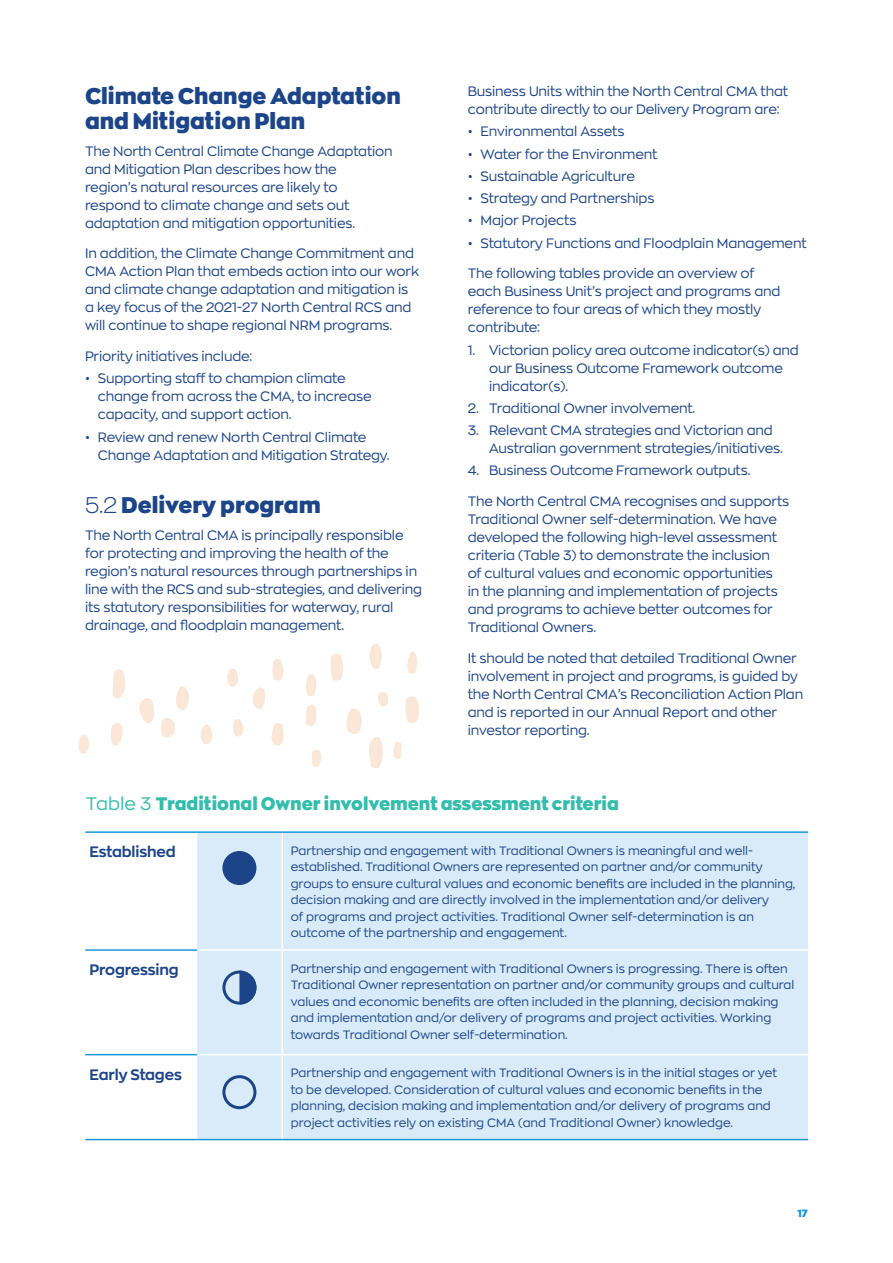
<style>
.page{position:relative;width:893px;height:1263px;background:#fff}
.page>*{position:absolute;margin:0;border:0;box-sizing:border-box;transform-origin:0 0}
.t1{font:900 22.5px/25.5px "Zona Pro";color:#1c4489}
.t2{font:900 18px "Zona Pro";color:#33bdac}
.t3{font:700 15px "Zona Pro";letter-spacing:-.01em;color:#1c4489}
.t4{font:13.5px/18px "Zona Pro";letter-spacing:-.01em;color:#1c4489}
.t5{font:12px/16.5px "Zona Pro";color:#1c4489}
.t6{font:900 10.5px "Zona Pro";color:#1899d6}
.s1{font-weight:300}
.s2{font-weight:400}
</style>
<div class="page">
<div style="left:197px;top:833px;width:611px;height:306px;background:#d9ebf8"></div>
<hr style="left:281px;top:833px;width:2px;height:116px;background:#fff">
<hr style="left:281px;top:951px;width:2px;height:103px;background:#fff">
<hr style="left:281px;top:1055px;width:2px;height:84px;background:#fff">
<hr style="left:197px;top:949px;width:85px;height:2px;background:#fff">
<hr style="left:282px;top:949px;width:526px;height:2px;background:#fff">
<hr style="left:197px;top:1054px;width:85px;height:1px;background:#fff">
<hr style="left:282px;top:1054px;width:526px;height:1px;background:#fff">
<hr style="left:85px;top:831px;width:112px;height:2px;background:#1899d6">
<hr style="left:197px;top:831px;width:85px;height:2px;background:#1899d6">
<hr style="left:282px;top:831px;width:526px;height:2px;background:#1899d6">
<hr style="left:85px;top:1139px;width:112px;height:1px;background:#1899d6">
<hr style="left:197px;top:1139px;width:85px;height:1px;background:#1899d6">
<hr style="left:282px;top:1139px;width:526px;height:1px;background:#1899d6">
<hr style="left:85px;top:949px;width:112px;height:2px;background:#1899d6">
<hr style="left:85px;top:1054px;width:112px;height:1px;background:#1899d6">
<div style="left:222px;top:851px;width:34px;height:34px;background:#1c4489;border-radius:50%"></div>
<svg style="left:239px;top:970px;width:17px;height:34px"></svg>
<div style="left:222px;top:970px;width:34px;height:34px;border:3px solid #1c4489;border-radius:50%"></div>
<div style="left:222px;top:1075px;width:34px;height:34px;border:3px solid #1c4489;border-radius:50%"></div>
<svg style="left:227px;top:668px;width:11px;height:19px"></svg>
<svg style="left:200px;top:724px;width:13px;height:20px"></svg>
<svg style="left:271px;top:723px;width:13px;height:23px"></svg>
<svg style="left:233px;top:719px;width:10px;height:18px"></svg>
<svg style="left:272px;top:659px;width:11px;height:22px"></svg>
<svg style="left:253px;top:687px;width:12px;height:22px"></svg>
<svg style="left:370px;top:643px;width:12px;height:26px"></svg>
<svg style="left:407px;top:651px;width:10px;height:23px"></svg>
<svg style="left:139px;top:686px;width:50px;height:52px"></svg>
<svg style="left:111px;top:723px;width:12px;height:23px"></svg>
<svg style="left:78px;top:735px;width:11px;height:19px"></svg>
<svg style="left:112px;top:669px;width:13px;height:29px"></svg>
<svg style="left:311px;top:750px;width:10px;height:18px"></svg>
<svg style="left:306px;top:674px;width:11px;height:22px"></svg>
<svg style="left:306px;top:705px;width:11px;height:21px"></svg>
<svg style="left:331px;top:654px;width:12px;height:27px"></svg>
<svg style="left:346px;top:692px;width:73px;height:77px"></svg>
<h1 class="t1" style="left:85px;top:82px;width:317px">Climate Change Adaptation and Mitigation Plan</h1>
<p class="t4" style="left:85px;top:141px;width:309px">The North Central Climate Change Adaptation and Mitigation Plan describes how the<br>region’s natural resources are likely to respond to climate change and sets out adaptation and mitigation opportunities.</p>
<p class="t4" style="left:85px;top:244px;width:336px">In addition, the Climate Change Commitment and CMA Action Plan that embeds action into our work and climate change adaptation and mitigation is a key focus of the 2021-27 North Central RCS and will continue to shape regional NRM programs.</p>
<p class="t4" style="left:85px;top:347px;width:169px">Priority initiatives include:</p>
<p class="t4" style="left:98px;top:369px;width:275px;text-indent:-13px">• Supporting staff to champion climate change from across the CMA, to increase capacity, and support action.</p>
<p class="t4" style="left:98px;top:427px;width:293px;text-indent:-13px">• Review and renew North Central Climate<br>Change Adaptation and Mitigation Strategy.</p>
<h1 class="t1" style="left:85px;top:492px;width:237px"><span class="s1">5.2</span> Delivery program</h1>
<p class="t4" style="left:85px;top:525px;width:339px">The North Central CMA is principally responsible for protecting and improving the health of the region’s natural resources through partnerships in line with the RCS and sub-strategies, and delivering its statutory responsibilities for waterway, rural drainage, and floodplain management.</p>
<p class="t4" style="left:468px;top:82px;width:322px">Business Units within the North Central CMA that contribute directly to our Delivery Program are:</p>
<p class="t4" style="left:468px;top:122px;width:158px">• Environmental Assets</p>
<p class="t4" style="left:468px;top:144px;width:191px">• Water for the Environment</p>
<p class="t4" style="left:468px;top:167px;width:169px">• Sustainable Agriculture</p>
<p class="t4" style="left:468px;top:189px;width:188px">• Strategy and Partnerships</p>
<p class="t4" style="left:468px;top:211px;width:110px">• Major Projects</p>
<p class="t4" style="left:468px;top:233px;width:340px">• Statutory Functions and Floodplain Management</p>
<p class="t4" style="left:468px;top:264px;width:314px">The following tables provide an overview of each Business Unit’s project and programs and reference to four areas of which they mostly contribute:</p>
<p class="t4" style="left:489px;top:340px;width:311px;text-indent:-21px">1. Victorian policy area outcome indicator(s) and our Business Outcome Framework outcome indicator(s).</p>
<p class="t4" style="left:468px;top:399px;width:229px">2. Traditional Owner involvement.</p>
<p class="t4" style="left:489px;top:421px;width:295px;text-indent:-21px">3. Relevant CMA strategies and Victorian and<br>Australian government strategies/initiatives.</p>
<p class="t4" style="left:468px;top:461px;width:284px">4. Business Outcome Framework outputs.</p>
<p class="t4" style="left:468px;top:492px;width:323px">The North Central CMA recognises and supports Traditional Owner self-determination. We have developed the following high-level assessment criteria (Table 3) to demonstrate the inclusion<br>of cultural values and economic opportunities<br>in the planning and implementation of projects and programs to achieve better outcomes for Traditional Owners.</p>
<p class="t4" style="left:468px;top:649px;width:337px">It should be noted that detailed Traditional Owner involvement in project and programs, is guided by the North Central CMA’s Reconciliation Action Plan and is reported in our Annual Report and other investor reporting.</p>
<h2 class="t2" style="left:86px;top:792px;width:535px"><span class="s2">Table 3</span> Traditional Owner involvement assessment criteria</h2>
<p class="t3" style="left:89px;top:842px;width:88px">Established</p>
<p class="t5" style="left:291px;top:842px;width:506px">Partnership and engagement with Traditional Owners is meaningful and well&shy;established. Traditional Owners are represented on partner and/or community groups to ensure cultural values and economic benefits are included in the planning, decision making and are directly involved in the implementation and/or delivery<br>of programs and project activities. Traditional Owner self-determination is an outcome of the partnership and engagement.</p>
<p class="t3" style="left:89px;top:960px;width:91px">Progressing</p>
<p class="t5" style="left:291px;top:960px;width:505px">Partnership and engagement with Traditional Owners is progressing. There is often Traditional Owner representation on partner and/or community groups and cultural values and economic benefits are often included in the planning, decision making and implementation and/or delivery of programs and project activities. Working towards Traditional Owner self-determination.</p>
<p class="t3" style="left:89px;top:1064px;width:94px">Early Stages</p>
<p class="t5" style="left:291px;top:1064px;width:488px">Partnership and engagement with Traditional Owners is in the initial stages or yet to be developed. Consideration of cultural values and economic benefits in the planning, decision making and implementation and/or delivery of programs and project activities rely on existing CMA (and Traditional Owner) knowledge.</p>
<p class="t6" style="left:797px;top:1207px;width:12px">17</p>
</div>
